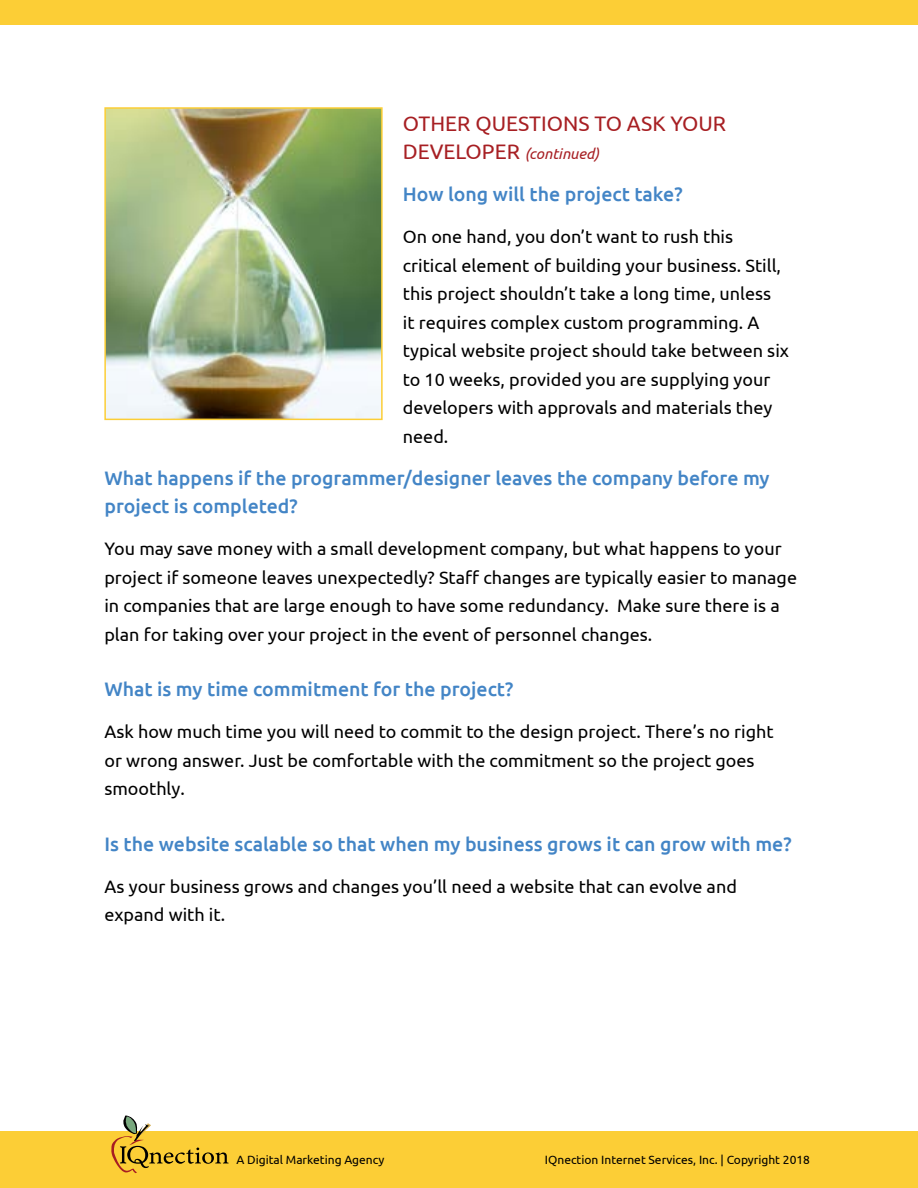
<style>
.page{position:relative;width:918px;height:1188px;background:#fff}
.page>*{position:absolute;margin:0;border:0;box-sizing:border-box;transform-origin:0 0}
.t1{font:21px "Ubuntu";color:#a71f23}
.t2{font:500 19.5px/28.5px "Ubuntu";color:#4385c6}
.t3{font:18px/28.5px "Ubuntu";color:#000}
.t4{font:italic 15px "Ubuntu";color:#a71f23}
.t5{font:12px "Ubuntu";color:#000}
.t6{font:300 10.95px "Ubuntu";color:#000}
.s1{font-style:normal;font-size:21px}
</style>
<div class="page">
<div style="left:0;top:1131px;width:918px;height:57px;background:#fcce36"></div>
<svg style="left:111px;top:1115px;width:118px;height:58px"></svg>
<div style="left:0;top:0;width:918px;height:25px;background:#fcce36"></div>
<img style="left:107px;top:110px;width:273px;height:307px">
<div style="left:104px;top:107px;width:279px;height:313px;border:2px solid #fcce36"></div>
<p class="t1" style="left:403px;top:111px;width:325px">OTHER QUESTIONS TO ASK YOUR</p>
<p class="t4" style="left:403px;top:145px;width:198px"><span class="s1">DEVELOPER</span> (continued)</p>
<p class="t2" style="left:403px;top:179px;width:281px">How long will the project take?</p>
<p class="t3" style="left:403px;top:222px;width:388px">On one hand, you don’t want to rush this critical element of building your business. Still, this project shouldn’t take a long time, unless<br>it requires complex custom programming. A typical website project should take between six to 10 weeks, provided you are supplying your developers with approvals and materials they need.</p>
<p class="t2" style="left:104px;top:463px;width:667px">What happens if the programmer/designer leaves the company before my project is completed?</p>
<p class="t3" style="left:104px;top:534px;width:694px">You may save money with a small development company, but what happens to your project if someone leaves unexpectedly? Staff changes are typically easier to manage in companies that are large enough to have some redundancy. Make sure there is a plan for taking over your project in the event of personnel changes.</p>
<p class="t2" style="left:104px;top:674px;width:411px">What is my time commitment for the project?</p>
<p class="t3" style="left:104px;top:717px;width:671px">Ask how much time you will need to commit to the design project. There’s no right or wrong answer. Just be comfortable with the commitment so the project goes smoothly.</p>
<p class="t2" style="left:104px;top:829px;width:689px">Is the website scalable so that when my business grows it can grow with me?</p>
<p class="t3" style="left:104px;top:872px;width:634px">As your business grows and changes you’ll need a website that can evolve and expand with it.</p>
<p class="t5" style="left:237px;top:1153px;width:149px">A Digital Marketing Agency</p>
<p class="t5" style="left:545px;top:1153px;width:267px">IQnection Internet Services, Inc. | Copyright 2018</p>
<p class="t6" style="left:234px;top:1153px;width:133px">A Digital Marketing Agency</p>
</div>
